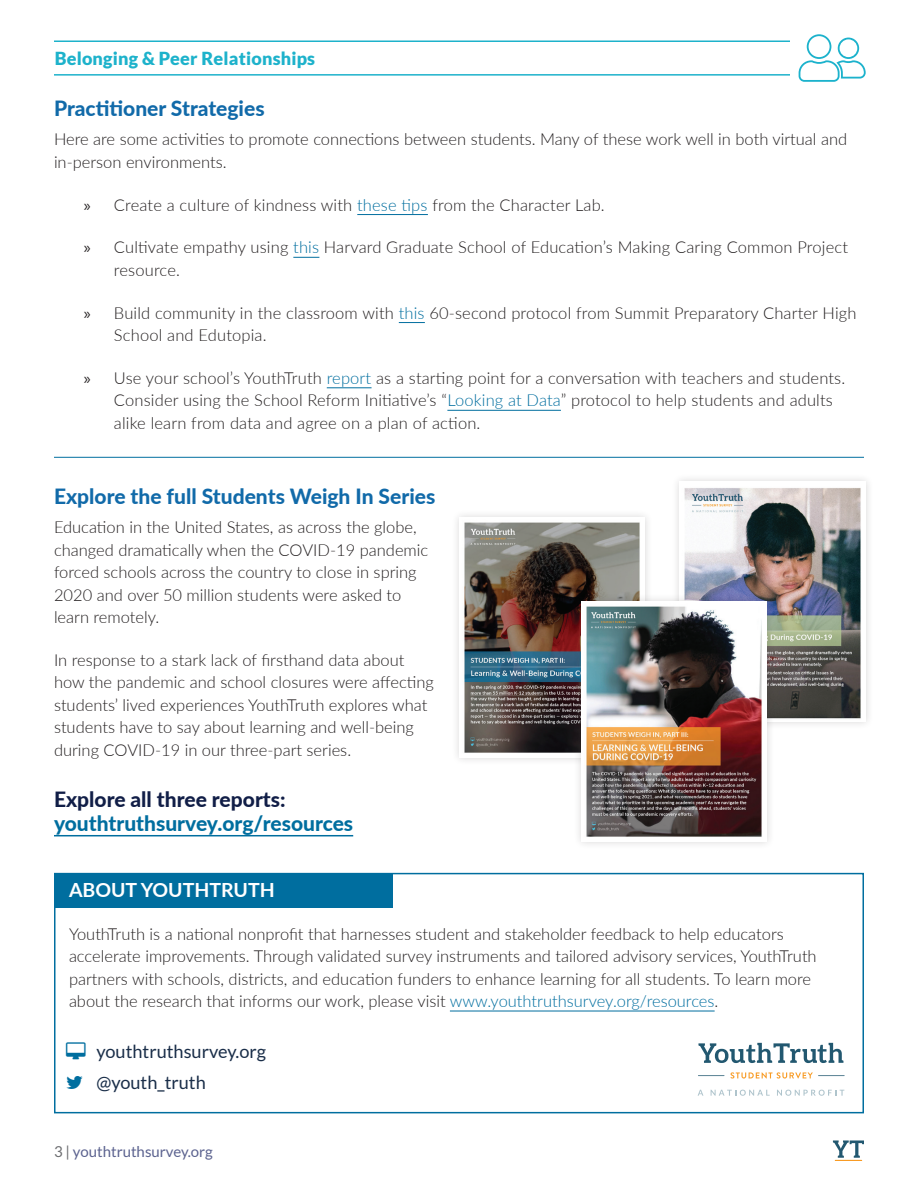
<style>
.page{position:relative;width:918px;height:1188px;background:#fff}
.page>*{position:absolute;margin:0;border:0;box-sizing:border-box;transform-origin:0 0}
.t1{font:800 21px "Lato";color:#116aa9}
.t2{font:800 21px "Lato";color:#006e9f}
.t3{font:800 21px "Lato";color:#111e47}
.t4{font:700 19.5px "Lato";color:#fff}
.t5{font:18.15px/30.3px "Lato";color:#1a2e49}
.t6{font:900 18px "Lato";letter-spacing:.01em;color:#1db2cb}
.t7{font:300 16.5px/22.5px "Lato";color:#231f20}
.t8{font:15px "Lato";color:#5b628f}
.s1{font-family:"Myriad Pro";font-weight:400}
.s2{color:#006e9f}
.s3{color:#6c6d70}
</style>
<div class="page">
<svg style="left:833px;top:1140px;width:31px;height:21px"></svg>
<div style="left:54px;top:874px;width:339px;height:33px;background:#006e9f"></div>
<hr style="left:450px;top:1011px;width:265px;height:1px;background:#006e9f">
<div style="left:54px;top:873px;width:810px;height:240px;border:2px solid #006e9f"></div>
<svg style="left:698px;top:1090px;width:5px;height:6px"></svg>
<svg style="left:711px;top:1090px;width:59px;height:6px"></svg>
<svg style="left:777px;top:1090px;width:67px;height:6px"></svg>
<svg style="left:698px;top:1075px;width:26px;height:1px"></svg>
<svg style="left:730px;top:1072px;width:115px;height:7px"></svg>
<svg style="left:698px;top:1043px;width:145px;height:20px"></svg>
<hr style="left:357px;top:214px;width:71px;height:1px;background:#006e9f">
<svg style="left:293px;top:257px;width:26px;height:1px"></svg>
<svg style="left:399px;top:322px;width:26px;height:1px"></svg>
<hr style="left:327px;top:388px;width:45px;height:1px;background:#006e9f">
<hr style="left:447px;top:410px;width:114px;height:1px;background:#006e9f">
<hr style="left:54px;top:457px;width:810px;height:1px;background:#006e9f">
<hr style="left:54px;top:835px;width:299px;height:1px;background:#006e9f">
<hr style="left:54px;top:40px;width:810px;height:2px;background:#1db2cb">
<hr style="left:54px;top:74px;width:810px;height:2px;background:#1db2cb">
<div style="left:790px;top:22px;width:76px;height:67px;background:#fff"></div>
<svg style="left:799px;top:34px;width:67px;height:48px"></svg>
<div style="left:672px;top:473px;width:202px;height:257px;background:#231f20;opacity:.18"></div>
<img style="left:684px;top:488px;width:177px;height:231px">
<div style="left:451px;top:509px;width:202px;height:257px;background:#231f20;opacity:.18"></div>
<img style="left:464px;top:522px;width:176px;height:231px">
<div style="left:573px;top:593px;width:202px;height:257px;background:#231f20;opacity:.18"></div>
<img style="left:581px;top:601px;width:186px;height:241px">
<p class="t6" style="left:55px;top:48px;width:262px">Belonging &amp; Peer Relationships</p>
<p class="t1" style="left:54px;top:93px;width:212px">Practitioner Strategies</p>
<p class="t7" style="left:54px;top:128px;width:795px">Here are some activities to promote connections between students. Many of these work well in both virtual and in-person environments.</p>
<p class="t7" style="left:84px;top:193px;width:522px"><span class="s1">»</span> Create a culture of kindness with <span class="s2">these tips</span> from the Character Lab.</p>
<p class="t7" style="left:114px;top:236px;width:736px;text-indent:-30px"><span class="s1">»</span> Cultivate empathy using <span class="s2">this</span> Harvard Graduate School of Education’s Making Caring Common Project resource.</p>
<p class="t7" style="left:114px;top:301px;width:744px;text-indent:-30px"><span class="s1">»</span> Build community in the classroom with <span class="s2">this</span> 60-second protocol from Summit Preparatory Charter High<br>School and Edutopia.</p>
<p class="t7" style="left:114px;top:366px;width:733px;text-indent:-30px"><span class="s1">»</span> Use your school’s YouthTruth <span class="s2">report</span> as a starting point for a conversation with teachers and students.<br>Consider using the School Reform Initiative’s “<span class="s2">Looking at Data</span>” protocol to help students and adults alike learn from data and agree on a plan of action.</p>
<p class="t1" style="left:54px;top:481px;width:383px">Explore the full Students Weigh In Series</p>
<p class="t7" style="left:54px;top:515px;width:376px">Education in the United States, as across the globe, changed dramatically when the COVID-19 pandemic forced schools across the country to close in spring 2020 and over 50 million students were asked to learn remotely.</p>
<p class="t7" style="left:54px;top:648px;width:381px">In response to a stark lack of firsthand data about how the pandemic and school closures were affecting students’ lived experiences YouthTruth explores what students have to say about learning and well-being during COVID-19 in our three-part series.</p>
<p class="t3" style="left:54px;top:784px;width:233px">Explore all three reports:</p>
<p class="t2" style="left:54px;top:808px;width:301px">youthtruthsurvey.org/resources</p>
<p class="t4" style="left:69px;top:875px;width:207px">ABOUT YOUTHTRUTH</p>
<p class="t7" style="left:69px;top:922px;width:749px">YouthTruth is a national nonprofit that harnesses student and stakeholder feedback to help educators accelerate improvements. Through validated survey instruments and tailored advisory services, YouthTruth partners with schools, districts, and education funders to enhance learning for all students. To learn more about the research that informs our work, please visit <span class="s2">www.youthtruthsurvey.org/resources</span>.</p>
<p class="t5" style="left:96px;top:1037px;width:171px">youthtruthsurvey.org @youth_truth</p>
<p class="t8" style="left:54px;top:1143px;width:160px"><span class="s3">3 |</span> youthtruthsurvey.org</p>
</div>
